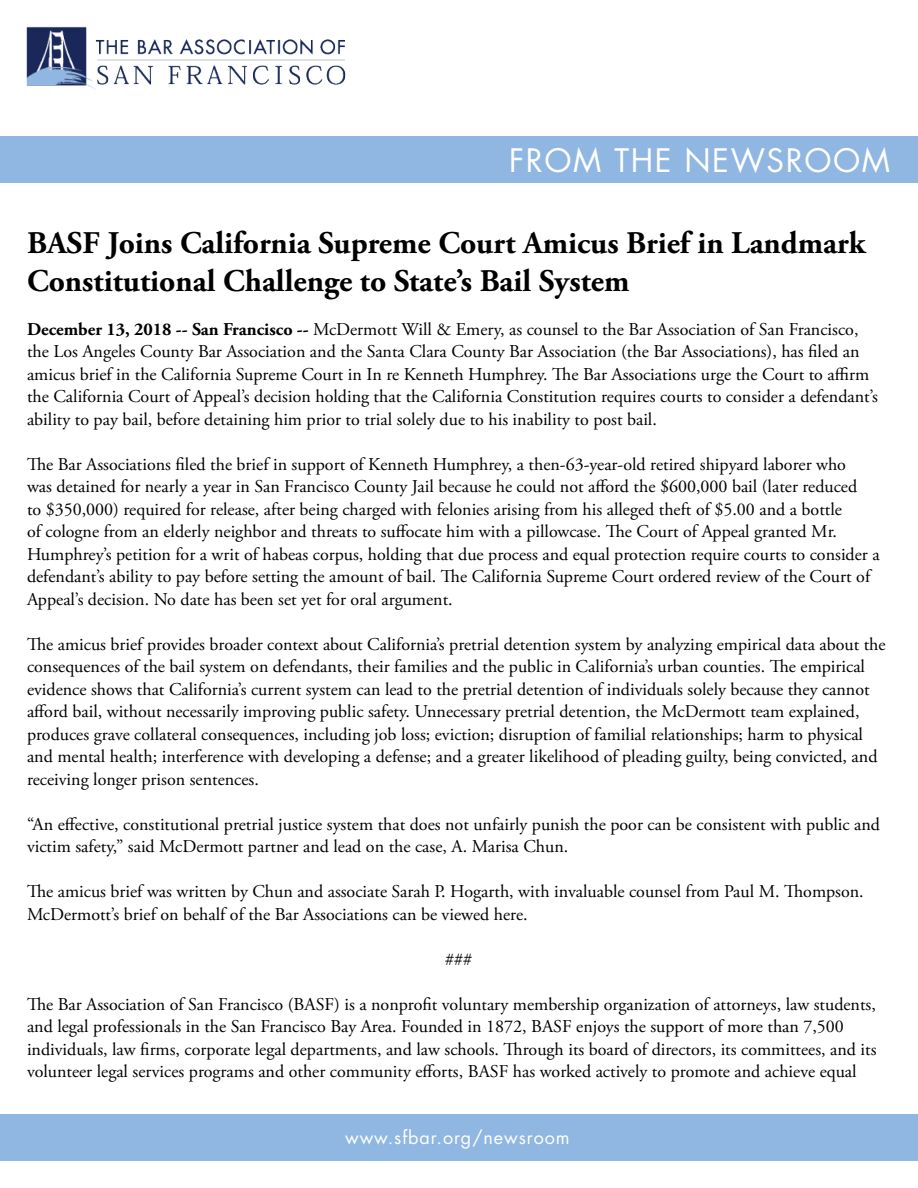
<style>
.page{position:relative;width:918px;height:1188px;background:#fff}
.page>*{position:absolute;margin:0;border:0;box-sizing:border-box;transform-origin:0 0}
.t1{font:700 31.5px/37.8px "Adobe Garamond Pro";color:#000}
.t2{font:31.5px "Futura Std";letter-spacing:.05em;color:#fff}
.t3{font:18px/22.5px "Adobe Garamond Pro";color:#000}
.t4{font:18px "Futura Std";letter-spacing:.05em;color:#fff}
.s1{font-weight:700}
</style>
<div class="page">
<img style="left:26px;top:26px;width:320px;height:64px">
<div style="left:0;top:137px;width:918px;height:46px;background:#90b7e1"></div>
<div style="left:0;top:1115px;width:918px;height:46px;background:#90b7e1"></div>
<h1 class="t2" style="left:509px;top:140px;width:382px">FROM THE NEWSROOM</h1>
<h1 class="t1" style="left:27px;top:225px;width:840px">BASF Joins California Supreme Court Amicus Brief in Landmark<br>Constitutional Challenge to State’s Bail System</h1>
<p class="t3" style="left:27px;top:319px;width:853px"><span class="s1">December 13, 2018 -- San Francisco --</span> McDermott Will &amp; Emery, as counsel to the Bar Association of San Francisco, the Los Angeles County Bar Association and the Santa Clara County Bar Association (the Bar Associations), has filed an amicus brief in the California Supreme Court in In re Kenneth Humphrey. The Bar Associations urge the Court to affirm the California Court of Appeal’s decision holding that the California Constitution requires courts to consider a defendant’s ability to pay bail, before detaining him prior to trial solely due to his inability to post bail.</p>
<p class="t3" style="left:27px;top:454px;width:854px">The Bar Associations filed the brief in support of Kenneth Humphrey, a then-63-year-old retired shipyard laborer who<br>was detained for nearly a year in San Francisco County Jail because he could not afford the $600,000 bail (later reduced<br>to $350,000) required for release, after being charged with felonies arising from his alleged theft of $5.00 and a bottle<br>of cologne from an elderly neighbor and threats to suffocate him with a pillowcase. The Court of Appeal granted Mr.<br>Humphrey’s petition for a writ of habeas corpus, holding that due process and equal protection require courts to consider a defendant’s ability to pay before setting the amount of bail. The California Supreme Court ordered review of the Court of Appeal’s decision. No date has been set yet for oral argument.</p>
<p class="t3" style="left:27px;top:634px;width:860px">The amicus brief provides broader context about California’s pretrial detention system by analyzing empirical data about the consequences of the bail system on defendants, their families and the public in California’s urban counties. The empirical evidence shows that California’s current system can lead to the pretrial detention of individuals solely because they cannot afford bail, without necessarily improving public safety. Unnecessary pretrial detention, the McDermott team explained, produces grave collateral consequences, including job loss; eviction; disruption of familial relationships; harm to physical and mental health; interference with developing a defense; and a greater likelihood of pleading guilty, being convicted, and receiving longer prison sentences.</p>
<p class="t3" style="left:27px;top:814px;width:855px">“An effective, constitutional pretrial justice system that does not unfairly punish the poor can be consistent with public and victim safety,” said McDermott partner and lead on the case, A. Marisa Chun.</p>
<p class="t3" style="left:27px;top:881px;width:838px">The amicus brief was written by Chun and associate Sarah P. Hogarth, with invaluable counsel from Paul M. Thompson.<br>McDermott’s brief on behalf of the Bar Associations can be viewed here.</p>
<p class="t3" style="left:445px;top:949px;width:28px">###</p>
<p class="t3" style="left:27px;top:994px;width:851px">The Bar Association of San Francisco (BASF) is a nonprofit voluntary membership organization of attorneys, law students, and legal professionals in the San Francisco Bay Area. Founded in 1872, BASF enjoys the support of more than 7,500 individuals, law firms, corporate legal departments, and law schools. Through its board of directors, its committees, and its volunteer legal services programs and other community efforts, BASF has worked actively to promote and achieve equal</p>
<p class="t4" style="left:345px;top:1126px;width:226px">www.sfbar.org/newsroom</p>
</div>
